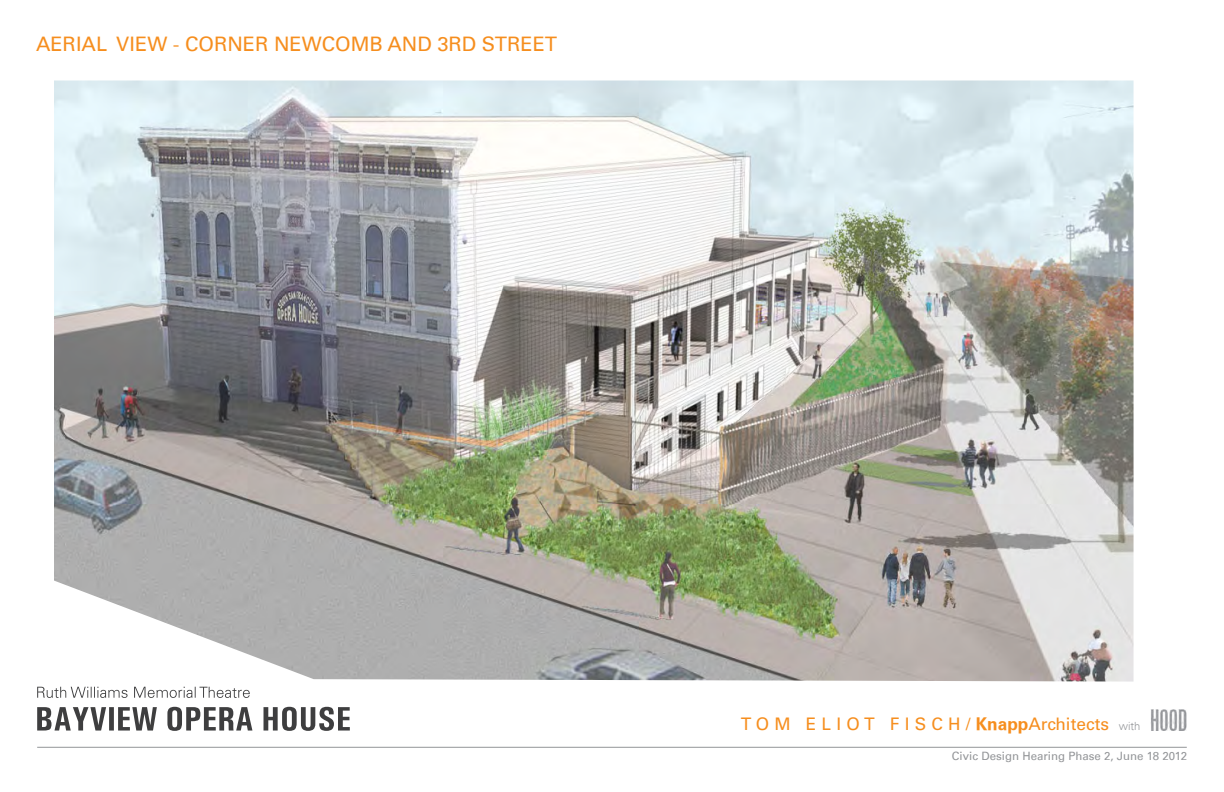
<style>
.page{position:relative;width:1224px;height:792px;background:#fff}
.page>*{position:absolute;margin:0;border:0;box-sizing:border-box;transform-origin:0 0}
.t1{font:20px "Univers 55 Roman";color:#f68e1e}
.t2{font:17.3px "Univers";color:#f68e1e}
.t3{font:11.5px "Univers 55 Roman";color:#939598}
.s1{font-weight:700}
.s2{font-family:"Univers 45";font-weight:300;font-size:11.2px;color:#939598}
</style>
<div class="page">
<hr style="left:37px;top:747px;width:1150px;height:1px;background:#939598">
<img style="left:1150px;top:710px;width:37px;height:21px">
<svg style="left:37px;top:707px;width:313px;height:24px"></svg>
<svg style="left:37px;top:687px;width:213px;height:11px"></svg>
<img style="left:54px;top:80px;width:1080px;height:602px">
<p class="t1" style="left:36px;top:32px;width:523px">AERIAL VIEW - CORNER NEWCOMB AND 3RD STREET</p>
<p class="t2" style="left:741px;top:714px;width:401px">T O M E L I O T F I S C H / <span class="s1">Knapp</span>Architects <span class="s2">with</span></p>
<p class="t3" style="left:952px;top:749px;width:237px">Civic Design Hearing Phase 2, June 18 2012</p>
</div>
